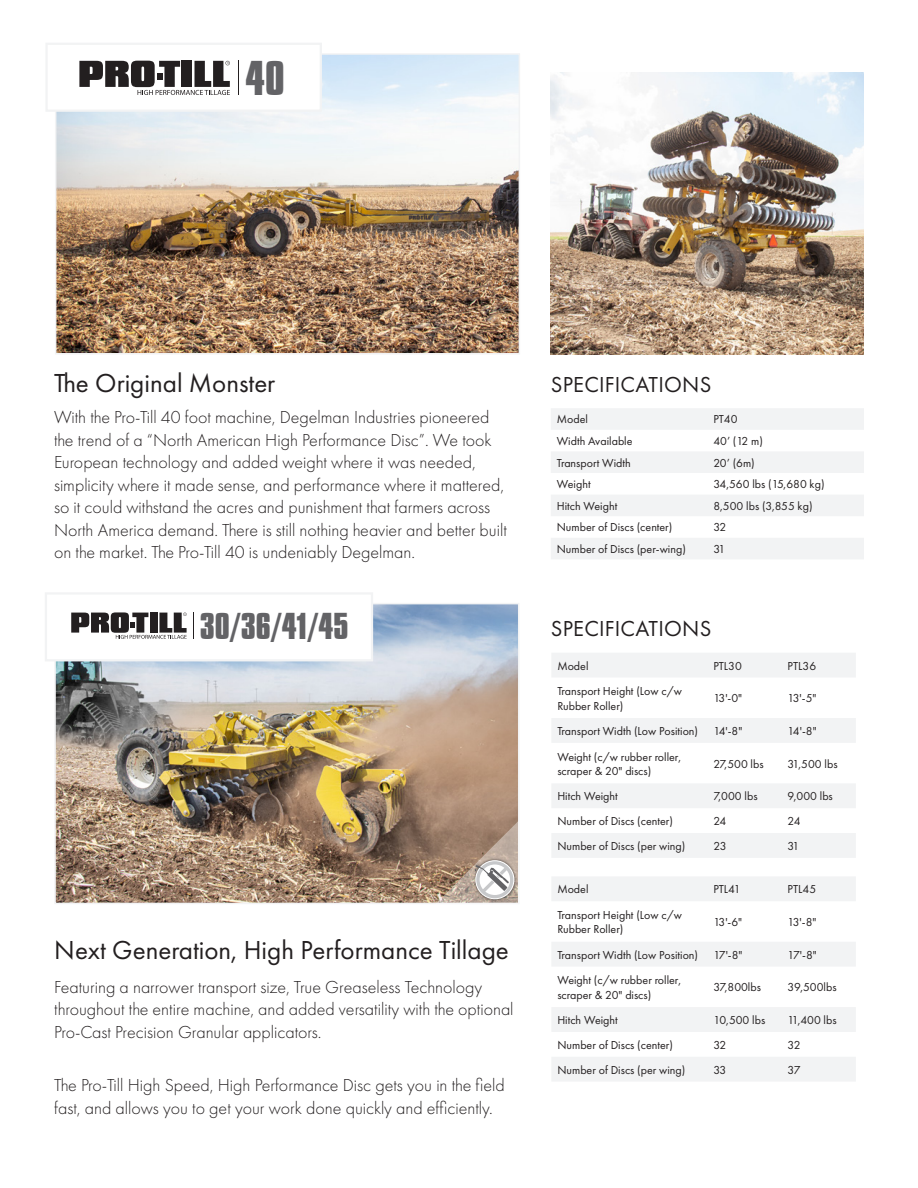
<style>
.page{position:relative;width:918px;height:1188px;background:#fff}
.page>*{position:absolute;margin:0;border:0;box-sizing:border-box;transform-origin:0 0}
.t1{font:700 42px "Compacta BT";color:#636366}
.t2{font:700 32.25px "Compacta BT";color:#636366}
._18pt_Paragraph_Headlines{font:27px "Futura PT";color:#231f20}
.Section_Header{font:22.5px "Futura PT";letter-spacing:.01em;color:#231f20}
.Main_Paragraphs{font:300 18px/22.5px "Futura PT";color:#231f20}
.Pricing_Body{font:12px/14.4px "Futura PT";color:#231f20}
</style>
<div class="page">
<svg style="left:551px;top:408px;width:313px;height:151px;fill:#f2f3f4"></svg>
<img style="left:58px;top:56px;width:459px;height:296px">
<div style="left:55px;top:53px;width:465px;height:302px;border:2px solid #f2f3f4"></div>
<svg style="left:46px;top:43px;width:277px;height:70px"></svg>
<img style="left:551px;top:72px;width:313px;height:283px">
<svg style="left:552px;top:653px;width:304px;height:205px"></svg>
<svg style="left:552px;top:877px;width:304px;height:204px"></svg>
<img style="left:57px;top:606px;width:459px;height:295px">
<div style="left:54px;top:603px;width:465px;height:301px;border:2px solid #f2f3f4"></div>
<svg style="left:45px;top:593px;width:329px;height:70px"></svg>
<img style="left:435px;top:820px;width:84px;height:84px">
<p class="t1" style="left:246px;top:53px;width:41px">40</p>
<p class="_18pt_Paragraph_Headlines" style="left:54px;top:367px;width:223px">The Original Monster</p>
<p class="Main_Paragraphs" style="left:54px;top:406px;width:454px">With the Pro-Till 40 foot machine, Degelman Industries pioneered the trend of a “North American High Performance Disc”. We took European technology and added weight where it was needed, simplicity where it made sense, and performance where it mattered, so it could withstand the acres and punishment that farmers across North America demand. There is still nothing heavier and better built on the market. The Pro-Till 40 is undeniably Degelman.</p>
<p class="t2" style="left:200px;top:606px;width:150px">30/36/41/45</p>
<p class="_18pt_Paragraph_Headlines" style="left:54px;top:934px;width:456px">Next Generation, High Performance Tillage</p>
<p class="Main_Paragraphs" style="left:54px;top:976px;width:461px">Featuring a narrower transport size, True Greaseless Technology throughout the entire machine, and added versatility with the optional<br>Pro-Cast Precision Granular applicators.</p>
<p class="Main_Paragraphs" style="left:54px;top:1074px;width:452px">The Pro-Till High Speed, High Performance Disc gets you in the field fast, and allows you to get your work done quickly and efficiently.</p>
<p class="Section_Header" style="left:551px;top:372px;width:162px">SPECIFICATIONS</p>
<p class="Pricing_Body" style="left:557px;top:412px;width:33px">Model</p>
<p class="Pricing_Body" style="left:713px;top:412px;width:26px">PT40</p>
<p class="Pricing_Body" style="left:557px;top:434px;width:77px">Width Available</p>
<p class="Pricing_Body" style="left:713px;top:434px;width:51px">40’ (12 m)</p>
<p class="Pricing_Body" style="left:557px;top:455px;width:75px">Transport Width</p>
<p class="Pricing_Body" style="left:713px;top:455px;width:43px">20’ (6m)</p>
<p class="Pricing_Body" style="left:557px;top:477px;width:35px">Weight</p>
<p class="Pricing_Body" style="left:713px;top:477px;width:113px">34,560 lbs (15,680 kg)</p>
<p class="Pricing_Body" style="left:557px;top:499px;width:62px">Hitch Weight</p>
<p class="Pricing_Body" style="left:713px;top:499px;width:101px">8,500 lbs (3,855 kg)</p>
<p class="Pricing_Body" style="left:557px;top:520px;width:117px">Number of Discs (center)</p>
<p class="Pricing_Body" style="left:713px;top:520px;width:15px">32</p>
<p class="Pricing_Body" style="left:557px;top:542px;width:131px">Number of Discs (per-wing)</p>
<p class="Pricing_Body" style="left:713px;top:542px;width:13px">31</p>
<p class="Section_Header" style="left:551px;top:615px;width:162px">SPECIFICATIONS</p>
<p class="Pricing_Body" style="left:557px;top:658px;width:33px">Model</p>
<p class="Pricing_Body" style="left:713px;top:658px;width:30px">PTL30</p>
<p class="Pricing_Body" style="left:788px;top:658px;width:30px">PTL36</p>
<p class="Pricing_Body" style="left:557px;top:684px;width:126px">Transport Height (Low c/w<br>Rubber Roller)</p>
<p class="Pricing_Body" style="left:713px;top:691px;width:30px">13'-0"</p>
<p class="Pricing_Body" style="left:788px;top:691px;width:30px">13'-5"</p>
<p class="Pricing_Body" style="left:557px;top:724px;width:142px">Transport Width (Low Position)</p>
<p class="Pricing_Body" style="left:713px;top:724px;width:31px">14'-8"</p>
<p class="Pricing_Body" style="left:788px;top:724px;width:31px">14'-8"</p>
<p class="Pricing_Body" style="left:557px;top:749px;width:125px">Weight (c/w rubber roller, scraper &amp; 20" discs)</p>
<p class="Pricing_Body" style="left:713px;top:756px;width:52px">27,500 lbs</p>
<p class="Pricing_Body" style="left:788px;top:756px;width:51px">31,500 lbs</p>
<p class="Pricing_Body" style="left:557px;top:789px;width:62px">Hitch Weight</p>
<p class="Pricing_Body" style="left:713px;top:789px;width:46px">7,000 lbs</p>
<p class="Pricing_Body" style="left:788px;top:789px;width:47px">9,000 lbs</p>
<p class="Pricing_Body" style="left:557px;top:814px;width:117px">Number of Discs (center)</p>
<p class="Pricing_Body" style="left:713px;top:814px;width:15px">24</p>
<p class="Pricing_Body" style="left:788px;top:814px;width:15px">24</p>
<p class="Pricing_Body" style="left:557px;top:839px;width:130px">Number of Discs (per wing)</p>
<p class="Pricing_Body" style="left:713px;top:839px;width:15px">23</p>
<p class="Pricing_Body" style="left:788px;top:839px;width:13px">31</p>
<p class="Pricing_Body" style="left:557px;top:882px;width:33px">Model</p>
<p class="Pricing_Body" style="left:713px;top:882px;width:29px">PTL41</p>
<p class="Pricing_Body" style="left:788px;top:882px;width:30px">PTL45</p>
<p class="Pricing_Body" style="left:557px;top:908px;width:126px">Transport Height (Low c/w<br>Rubber Roller)</p>
<p class="Pricing_Body" style="left:713px;top:915px;width:30px">13'-6"</p>
<p class="Pricing_Body" style="left:788px;top:915px;width:30px">13'-8"</p>
<p class="Pricing_Body" style="left:557px;top:947px;width:142px">Transport Width (Low Position)</p>
<p class="Pricing_Body" style="left:713px;top:947px;width:31px">17'-8"</p>
<p class="Pricing_Body" style="left:788px;top:947px;width:31px">17'-8"</p>
<p class="Pricing_Body" style="left:557px;top:973px;width:125px">Weight (c/w rubber roller, scraper &amp; 20" discs)</p>
<p class="Pricing_Body" style="left:713px;top:980px;width:49px">37,800lbs</p>
<p class="Pricing_Body" style="left:788px;top:980px;width:50px">39,500lbs</p>
<p class="Pricing_Body" style="left:557px;top:1013px;width:62px">Hitch Weight</p>
<p class="Pricing_Body" style="left:713px;top:1013px;width:53px">10,500 lbs</p>
<p class="Pricing_Body" style="left:788px;top:1013px;width:51px">11,400 lbs</p>
<p class="Pricing_Body" style="left:557px;top:1038px;width:117px">Number of Discs (center)</p>
<p class="Pricing_Body" style="left:713px;top:1038px;width:15px">32</p>
<p class="Pricing_Body" style="left:788px;top:1038px;width:15px">32</p>
<p class="Pricing_Body" style="left:557px;top:1063px;width:130px">Number of Discs (per wing)</p>
<p class="Pricing_Body" style="left:713px;top:1063px;width:15px">33</p>
<p class="Pricing_Body" style="left:788px;top:1063px;width:15px">37</p>
</div>
